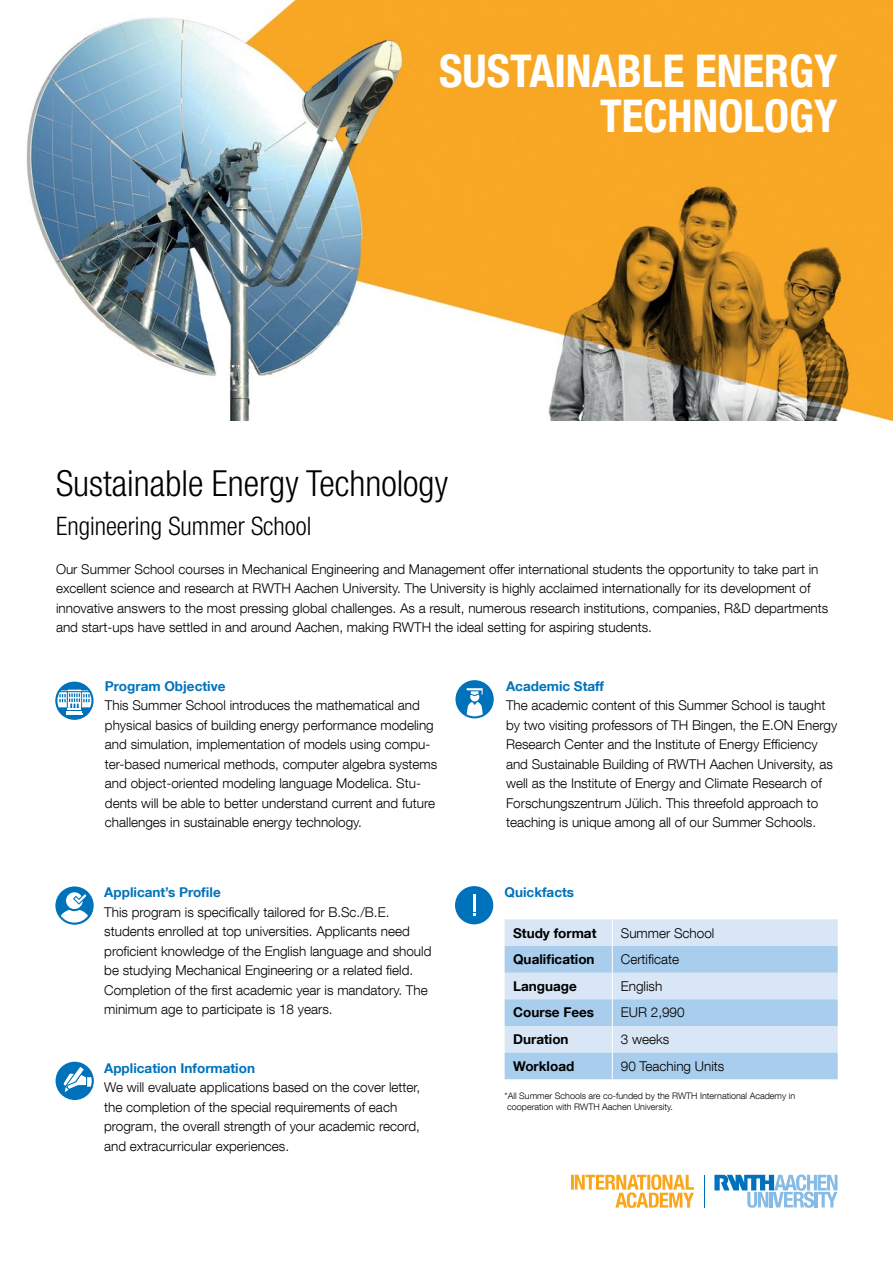
<style>
.page{position:relative;width:893px;height:1263px;background:#fff}
.page>*{position:absolute;margin:0;border:0;box-sizing:border-box;transform-origin:0 0}
.t1{font:700 condensed 45px/45px "Helvetica Neue LT Com";color:#fff;text-align:right}
.t2{font:300 condensed 36px "Helvetica Neue LT Com";color:#000}
.t3{font:300 condensed 25.5px "Helvetica Neue LT Com";color:#000}
.t4{font:300 13.5px/19.5px "Helvetica Neue LT Com";color:#000}
.t5{font:700 13.5px "Helvetica Neue LT Com";color:#0072bc}
.t6{font:700 13.5px "Helvetica Neue LT Com";color:#000}
.t7{font:300 9px/10.8px "Helvetica Neue LT Com";color:#000}
</style>
<div class="page">
<svg style="left:714px;top:1174px;width:123px;height:34px"></svg>
<hr style="left:704px;top:1175px;width:1px;height:32px;background:#0072bc">
<svg style="left:571px;top:1174px;width:123px;height:34px"></svg>
<img style="left:26px;top:0;width:867px;height:421px">
<svg style="left:55px;top:682px;width:39px;height:38px"></svg>
<svg style="left:57px;top:690px;width:34px;height:24px"></svg>
<svg style="left:55px;top:886px;width:39px;height:39px"></svg>
<svg style="left:61px;top:892px;width:27px;height:31px"></svg>
<div style="left:56px;top:1062px;width:38px;height:38px;background:#0072bc;border-radius:50%"></div>
<svg style="left:64px;top:1067px;width:28px;height:25px"></svg>
<div style="left:455px;top:886px;width:38px;height:38px;background:#0072bc;border-radius:50%"></div>
<svg style="left:473px;top:894px;width:2px;height:22px"></svg>
<svg style="left:505px;top:919px;width:333px;height:160px;background:#c1d9f1"></svg>
<div style="left:455px;top:680px;width:39px;height:38px;background:#0072bc;border-radius:50%"></div>
<svg style="left:467px;top:688px;width:16px;height:28px"></svg>
<h1 class="t1" style="left:439px;top:49px;width:400px">SUSTAINABLE ENERGY<br>TECHNOLOGY</h1>
<h2 class="t2" style="left:56px;top:462px;width:394px">Sustainable Energy Technology</h2>
<h3 class="t3" style="left:56px;top:511px;width:257px">Engineering Summer School</h3>
<p class="t4" style="left:56px;top:559px;width:774px">Our Summer School courses in Mechanical Engineering and Management offer international students the opportunity to take part in excellent science and research at RWTH Aachen University. The University is highly acclaimed internationally for its development of innovative answers to the most pressing global challenges. As a result, numerous research institutions, companies, R&amp;D departments and start-ups have settled in and around Aachen, making RWTH the ideal setting for aspiring students.</p>
<p class="t5" style="left:105px;top:677px;width:122px">Program Objective</p>
<p class="t4" style="left:105px;top:695px;width:334px">This Summer School introduces the mathematical and physical basics of building energy performance modeling and simulation, implementation of models using compu&shy;ter-based numerical methods, computer algebra systems and object-oriented modeling language Modelica. Stu&shy;dents will be able to better understand current and future challenges in sustainable energy technology.</p>
<p class="t5" style="left:104px;top:884px;width:118px">Applicant’s Profile</p>
<p class="t4" style="left:104px;top:902px;width:329px">This program is specifically tailored for B.Sc./B.E. students enrolled at top universities. Applicants need proficient knowledge of the English language and should be studying Mechanical Engineering or a related field.<br>Completion of the first academic year is mandatory. The minimum age to participate is 18 years.</p>
<p class="t5" style="left:104px;top:1059px;width:152px">Application Information</p>
<p class="t4" style="left:104px;top:1077px;width:318px">We will evaluate applications based on the cover letter, the completion of the special requirements of each program, the overall strength of your academic record, and extracurricular experiences.</p>
<p class="t5" style="left:506px;top:677px;width:99px">Academic Staff</p>
<p class="t4" style="left:506px;top:695px;width:333px">The academic content of this Summer School is taught by two visiting professors of TH Bingen, the E.ON Energy Research Center and the Institute of Energy Efficiency and Sustainable Building of RWTH Aachen University, as well as the Institute of Energy and Climate Research of Forschungszentrum Jülich. This threefold approach to teaching is unique among all of our Summer Schools.</p>
<p class="t5" style="left:505px;top:884px;width:71px">Quickfacts</p>
<p class="t6" style="left:513px;top:924px;width:85px">Study format</p>
<p class="t4" style="left:621px;top:923px;width:95px">Summer School</p>
<p class="t6" style="left:513px;top:951px;width:83px">Qualification</p>
<p class="t4" style="left:621px;top:949px;width:60px">Certificate</p>
<p class="t6" style="left:513px;top:977px;width:65px">Language</p>
<p class="t4" style="left:621px;top:976px;width:43px">English</p>
<p class="t6" style="left:513px;top:1004px;width:83px">Course Fees</p>
<p class="t4" style="left:621px;top:1003px;width:65px">EUR 2,990</p>
<p class="t6" style="left:513px;top:1031px;width:57px">Duration</p>
<p class="t4" style="left:621px;top:1029px;width:50px">3 weeks</p>
<p class="t6" style="left:513px;top:1057px;width:63px">Workload</p>
<p class="t4" style="left:621px;top:1056px;width:105px">90 Teaching Units</p>
<p class="t7" style="left:505px;top:1090px;width:292px">*All Summer Schools are co-funded by the RWTH International Academy in cooperation with RWTH Aachen University.</p>
</div>
